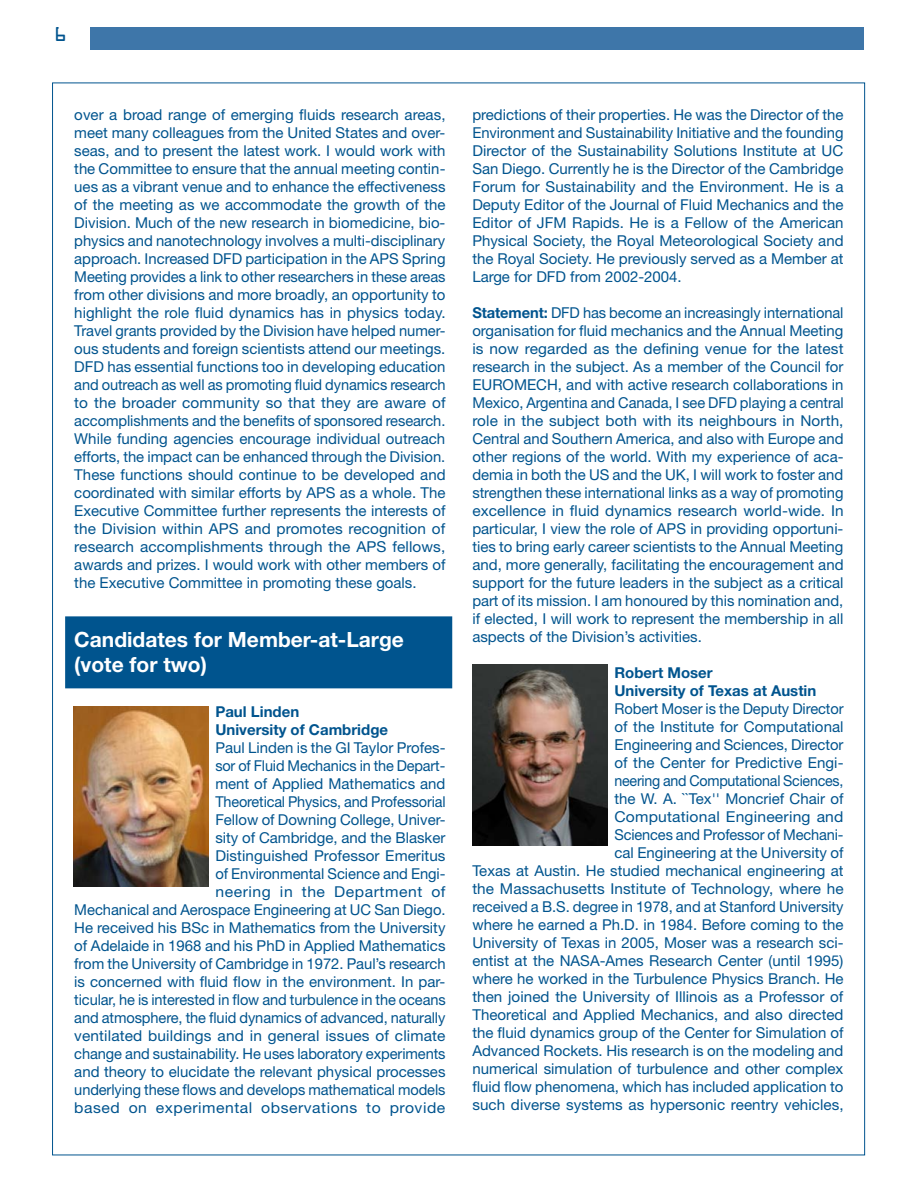
<style>
.page{position:relative;width:918px;height:1188px;background:#fff}
.page>*{position:absolute;margin:0;border:0;box-sizing:border-box;transform-origin:0 0}
.t1{font:700 21px/25.2px "Helvetica Neue";color:#fff}
.t2{font:18px "OCRA Alternate";color:#00548e}
.t3{font:15px/18px "Helvetica Neue";color:#00548e;text-align:justify}
.t4{font:700 15px/18px "Helvetica Neue";color:#00548e}
.s1{font-weight:700}
</style>
<div class="page">
<div style="left:52px;top:83px;width:813px;height:1072px;background:#fff;border:1px solid #00548e"></div>
<div style="left:90px;top:27px;width:774px;height:23px;background:#3e76a9"></div>
<div style="left:65px;top:616px;width:387px;height:72px;background:#00548e"></div>
<img style="left:73px;top:706px;width:136px;height:180px">
<img style="left:472px;top:665px;width:136px;height:180px">
<p class="t2" style="left:54px;top:26px;width:14px">6</p>
<p class="t3" style="left:74px;top:105px;width:373px">over a broad range of emerging fluids research areas, meet many colleagues from the United States and over&shy;seas, and to present the latest work. I would work with the Committee to ensure that the annual meeting contin&shy;ues as a vibrant venue and to enhance the effectiveness of the meeting as we accommodate the growth of the Division. Much of the new research in biomedicine, bio&shy;physics and nanotechnology involves a multi-disciplinary approach. Increased DFD participation in the APS Spring Meeting provides a link to other researchers in these areas from other divisions and more broadly, an opportunity to highlight the role fluid dynamics has in physics today.<br>Travel grants provided by the Division have helped numer&shy;ous students and foreign scientists attend our meetings.<br>DFD has essential functions too in developing education and outreach as well as promoting fluid dynamics research to the broader community so that they are aware of accomplishments and the benefits of sponsored research.<br>While funding agencies encourage individual outreach efforts, the impact can be enhanced through the Division.<br>These functions should continue to be developed and coordinated with similar efforts by APS as a whole. The Executive Committee further represents the interests of the Division within APS and promotes recognition of research accomplishments through the APS fellows, awards and prizes. I would work with other members of the Executive Committee in promoting these goals.</p>
<h1 class="t1" style="left:74px;top:626px;width:331px">Candidates for Member-at-Large (vote for two)</h1>
<p class="t4" style="left:215px;top:702px;width:174px">Paul Linden<br>University of Cambridge</p>
<p class="t3" style="left:74px;top:738px;width:373px;text-align:right">Paul Linden is the GI Taylor Profes-<br>sor of Fluid Mechanics in the Depart-<br>ment of Applied Mathematics and<br>Theoretical Physics, and Professorial<br>Fellow of Downing College, Univer-<br>sity of Cambridge, and the Blasker<br>Distinguished Professor Emeritus<br>of Environmental Science and Engi-<br>neering in the Department of<br>Mechanical and Aerospace Engineering at UC San Diego.<br>He received his BSc in Mathematics from the University of Adelaide in 1968 and his PhD in Applied Mathematics from the University of Cambridge in 1972. Paul’s research is concerned with fluid flow in the environment. In par&shy;ticular, he is interested in flow and turbulence in the oceans and atmosphere, the fluid dynamics of advanced, naturally ventilated buildings and in general issues of climate change and sustainability. He uses laboratory experiments and theory to elucidate the relevant physical processes underlying these flows and develops mathematical models based on experimental observations to provide</p>
<p class="t3" style="left:472px;top:105px;width:373px">predictions of their properties. He was the Director of the Environment and Sustainability Initiative and the founding Director of the Sustainability Solutions Institute at UC San Diego. Currently he is the Director of the Cambridge Forum for Sustainability and the Environment. He is a Deputy Editor of the Journal of Fluid Mechanics and the Editor of JFM Rapids. He is a Fellow of the American Physical Society, the Royal Meteorological Society and the Royal Society. He previously served as a Member at Large for DFD from 2002-2004.</p>
<p class="t3" style="left:472px;top:303px;width:373px"><span class="s1">Statement:</span> DFD has become an increasingly international organisation for fluid mechanics and the Annual Meeting is now regarded as the defining venue for the latest research in the subject. As a member of the Council for EUROMECH, and with active research collaborations in Mexico, Argentina and Canada, I see DFD playing a central role in the subject both with its neighbours in North, Central and Southern America, and also with Europe and other regions of the world. With my experience of aca&shy;demia in both the US and the UK, I will work to foster and strengthen these international links as a way of promoting excellence in fluid dynamics research world-wide. In particular, I view the role of APS in providing opportuni&shy;ties to bring early career scientists to the Annual Meeting and, more generally, facilitating the encouragement and support for the future leaders in the subject as a critical part of its mission. I am honoured by this nomination and, if elected, I will work to represent the membership in all aspects of the Division’s activities.</p>
<p class="t4" style="left:614px;top:663px;width:203px">Robert Moser<br>University of Texas at Austin</p>
<p class="t3" style="left:472px;top:699px;width:373px;text-align:right">Robert Moser is the Deputy Director<br>of the Institute for Computational<br>Engineering and Sciences, Director<br>of the Center for Predictive Engi-<br>neering and Computational Sciences,<br>the W. A. ``Tex'' Moncrief Chair of<br>Computational Engineering and<br>Sciences and Professor of Mechani-<br>cal Engineering at the University of<br>Texas at Austin. He studied mechanical engineering at the Massachusetts Institute of Technology, where he received a B.S. degree in 1978, and at Stanford University where he earned a Ph.D. in 1984. Before coming to the University of Texas in 2005, Moser was a research sci&shy;entist at the NASA-Ames Research Center (until 1995) where he worked in the Turbulence Physics Branch. He then joined the University of Illinois as a Professor of Theoretical and Applied Mechanics, and also directed the fluid dynamics group of the Center for Simulation of Advanced Rockets. His research is on the modeling and numerical simulation of turbulence and other complex fluid flow phenomena, which has included application to such diverse systems as hypersonic reentry vehicles,</p>
</div>
